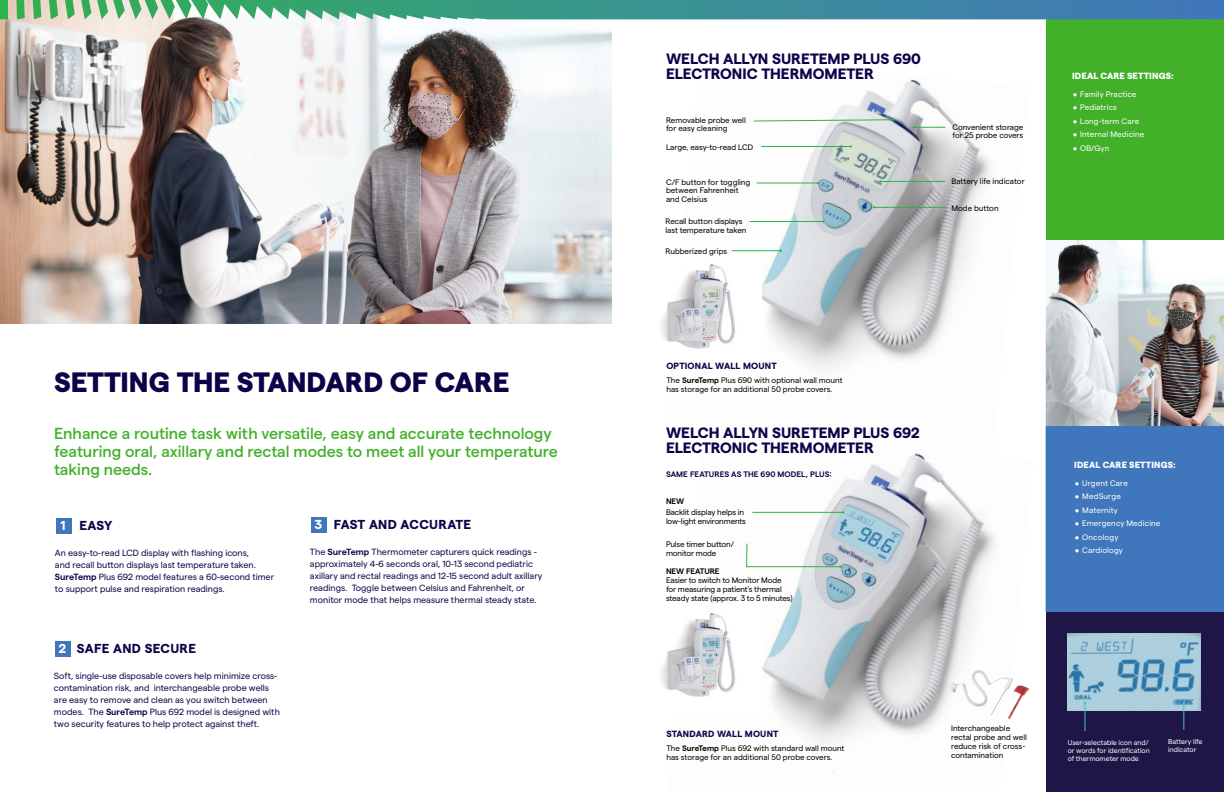
<style>
.page{position:relative;width:1224px;height:792px;background:#fff}
.page>*{position:absolute;margin:0;border:0;box-sizing:border-box;transform-origin:0 0}
.H3-18_21{font:800 28px "Matter";color:#100249}
.H2-25_28-ACCENT{font:500 16px/18px "Matter";color:#43b02a}
.COVER_SUBHEAD-12_15{font:700 15px/15px "Matter";color:#100249}
.H4-13_13{font:700 13px "Matter";letter-spacing:.015em;color:#100249}
.BULLETS-ACCENT{font:9px/12px "Matter";color:#100249}
.PRODUCT_FAMILY{font:800 9px "Matter";letter-spacing:.02em;color:#fff}
.H4-13_13-2{font:700 9px "Matter";letter-spacing:.025em;color:#100249}
.BODY_COPY-9_12{font:8px/9px "Matter";letter-spacing:-.005em;color:#000}
.t1{font:8px "Matter";letter-spacing:.015em;color:#fff}
.t2{font:600 8px "Matter";letter-spacing:.01em;color:#100249}
.t3{font:600 8px "Matter";letter-spacing:-.015em;color:#000}
.t4{font:7px/8px "Matter";color:#fff}
.s1{color:#fff}
.s2{font-weight:600}
</style>
<div class="page">
<img style="left:731px;top:79px;width:260px;height:320px">
<img style="left:752px;top:453px;width:277px;height:320px">
<img style="left:661px;top:256px;width:100px;height:112px">
<img style="left:661px;top:604px;width:100px;height:113px">
<hr style="left:757px;top:183px;width:61px;height:1px;background:#2cb34a">
<hr style="left:761px;top:146px;width:90px;height:1px;background:#2cb34a">
<svg style="left:753px;top:119px;width:141px;height:3px"></svg>
<hr style="left:750px;top:221px;width:73px;height:1px;background:#2cb34a">
<hr style="left:732px;top:250px;width:49px;height:1px;background:#2cb34a">
<hr style="left:914px;top:127px;width:31px;height:1px;background:#2cb34a">
<hr style="left:880px;top:181px;width:65px;height:1px;background:#2cb34a">
<hr style="left:874px;top:207px;width:71px;height:1px;background:#2cb34a">
<div style="left:1046px;top:4px;width:178px;height:236px;background:#43b02a"></div>
<div style="left:56px;top:518px;width:15px;height:16px;background:#4076bb"></div>
<div style="left:55px;top:641px;width:15px;height:15px;background:#4076bb"></div>
<div style="left:311px;top:517px;width:15px;height:15px;background:#4076bb"></div>
<img style="left:0;top:19px;width:612px;height:305px">
<hr style="left:752px;top:512px;width:91px;height:1px;background:#2cb34a">
<svg style="left:746px;top:543px;width:96px;height:25px"></svg>
<img style="left:1046px;top:240px;width:178px;height:186px">
<div style="left:1046px;top:426px;width:178px;height:186px;background:#4076bb"></div>
<img style="left:972px;top:670px;width:13px;height:34px">
<div style="left:1046px;top:612px;width:178px;height:180px;background:#201547"></div>
<img style="left:1068px;top:633px;width:132px;height:78px">
<svg style="left:1084px;top:702px;width:2px;height:29px"></svg>
<svg style="left:1183px;top:702px;width:2px;height:28px"></svg>
<svg style="left:0;top:0;width:1224px;height:19px;background:#539c9b"></svg>
<p class="H3-18_21" style="left:54px;top:361px;width:457px">SETTING THE STANDARD OF CARE</p>
<p class="H2-25_28-ACCENT" style="left:54px;top:423px;width:506px">Enhance a routine task with versatile, easy and accurate technology featuring oral, axillary and rectal modes to meet all your temperature taking needs.</p>
<p class="H4-13_13" style="left:61px;top:516px;width:53px"><span class="s1">1</span> EASY</p>
<p class="BULLETS-ACCENT" style="left:55px;top:546px;width:221px">An easy-to-read LCD display with flashing icons,<br>and recall button displays last temperature taken.<br><span class="s2">SureTemp</span> Plus 692 model features a 60-second timer to support pulse and respiration readings.</p>
<p class="H4-13_13" style="left:59px;top:639px;width:139px"><span class="s1">2</span> SAFE AND SECURE</p>
<p class="BULLETS-ACCENT" style="left:54px;top:669px;width:227px">Soft, single-use disposable covers help minimize cross&shy;contamination risk, and interchangeable probe wells are easy to remove and clean as you switch between modes. The <span class="s2">SureTemp</span> Plus 692 model is designed with two security features to help protect against theft.</p>
<p class="H4-13_13" style="left:315px;top:515px;width:158px"><span class="s1">3</span> FAST AND ACCURATE</p>
<p class="BULLETS-ACCENT" style="left:310px;top:545px;width:234px">The <span class="s2">SureTemp</span> Thermometer capturers quick readings - approximately 4-6 seconds oral, 10-13 second pediatric axillary and rectal readings and 12-15 second adult axillary readings. Toggle between Celsius and Fahrenheit, or monitor mode that helps measure thermal steady state.</p>
<p class="COVER_SUBHEAD-12_15" style="left:666px;top:50px;width:257px">WELCH ALLYN SURETEMP PLUS 690<br>ELECTRONIC THERMOMETER</p>
<p class="BODY_COPY-9_12" style="left:666px;top:116px;width:81px;line-height:8px">Removable probe well for easy cleaning</p>
<p class="BODY_COPY-9_12" style="left:952px;top:123px;width:73px;line-height:8px">Convenient storage for 25 probe covers</p>
<p class="BODY_COPY-9_12" style="left:666px;top:142px;width:89px">Large, easy-to-read LCD</p>
<p class="BODY_COPY-9_12" style="left:666px;top:177px;width:86px">C/F button for toggling</p>
<p class="BODY_COPY-9_12" style="left:951px;top:177px;width:75px">Battery life indicator</p>
<p class="BODY_COPY-9_12" style="left:666px;top:186px;width:74px">between Fahrenheit and Celsius</p>
<p class="BODY_COPY-9_12" style="left:666px;top:216px;width:78px">Recall button displays</p>
<p class="BODY_COPY-9_12" style="left:666px;top:225px;width:82px">last temperature taken</p>
<p class="BODY_COPY-9_12" style="left:666px;top:247px;width:63px">Rubberized grips</p>
<p class="BODY_COPY-9_12" style="left:951px;top:203px;width:49px">Mode button</p>
<p class="H4-13_13-2" style="left:666px;top:359px;width:112px">OPTIONAL WALL MOUNT</p>
<p class="BODY_COPY-9_12" style="left:666px;top:375px;width:178px">The <span class="s2">SureTemp</span> Plus 690 with optional wall mount has storage for an additional 50 probe covers.</p>
<p class="COVER_SUBHEAD-12_15" style="left:666px;top:424px;width:255px">WELCH ALLYN SURETEMP PLUS 692<br>ELECTRONIC THERMOMETER</p>
<p class="t2" style="left:666px;top:468px;width:167px">SAME FEATURES AS THE 690 MODEL, PLUS:</p>
<p class="t3" style="left:666px;top:495px;width:20px">NEW</p>
<p class="BODY_COPY-9_12" style="left:666px;top:507px;width:82px">Backlit display helps in low-light environments</p>
<p class="BODY_COPY-9_12" style="left:666px;top:539px;width:70px">Pulse timer button/ monitor mode</p>
<p class="t3" style="left:666px;top:565px;width:55px">NEW FEATURE</p>
<p class="BODY_COPY-9_12" style="left:666px;top:575px;width:128px">Easier to switch to Monitor Mode for measuring a patient's thermal steady state (approx. 3 to 5 minutes)</p>
<p class="PRODUCT_FAMILY" style="left:1072px;top:69px;width:103px">IDEAL CARE SETTINGS:</p>
<p class="t1" style="left:1073px;top:88px;width:65px">• Family Practice</p>
<p class="t1" style="left:1073px;top:102px;width:45px">• Pediatrics</p>
<p class="t1" style="left:1073px;top:115px;width:68px">• Long-term Care</p>
<p class="t1" style="left:1073px;top:129px;width:73px">• Internal Medicine</p>
<p class="t1" style="left:1073px;top:142px;width:38px">• OB/Gyn</p>
<p class="PRODUCT_FAMILY" style="left:1074px;top:458px;width:103px">IDEAL CARE SETTINGS:</p>
<p class="t1" style="left:1075px;top:477px;width:54px">• Urgent Care</p>
<p class="t1" style="left:1075px;top:490px;width:47px">• MedSurge</p>
<p class="t1" style="left:1075px;top:504px;width:44px">• Maternity</p>
<p class="t1" style="left:1075px;top:517px;width:87px">• Emergency Medicine</p>
<p class="t1" style="left:1075px;top:531px;width:45px">• Oncology</p>
<p class="t1" style="left:1075px;top:544px;width:49px">• Cardiology</p>
<p class="H4-13_13-2" style="left:666px;top:727px;width:114px">STANDARD WALL MOUNT</p>
<p class="BODY_COPY-9_12" style="left:666px;top:743px;width:180px">The <span class="s2">SureTemp</span> Plus 692 with standard wall mount has storage for an additional 50 probe covers.</p>
<p class="BODY_COPY-9_12" style="left:951px;top:723px;width:77px">Interchangeable rectal probe and well reduce risk of cross&shy;contamination</p>
<p class="t4" style="left:1068px;top:738px;width:84px">User-selectable icon and/ or words for identification of thermometer mode</p>
<p class="t4" style="left:1168px;top:737px;width:36px">Battery life indicator</p>
</div>
